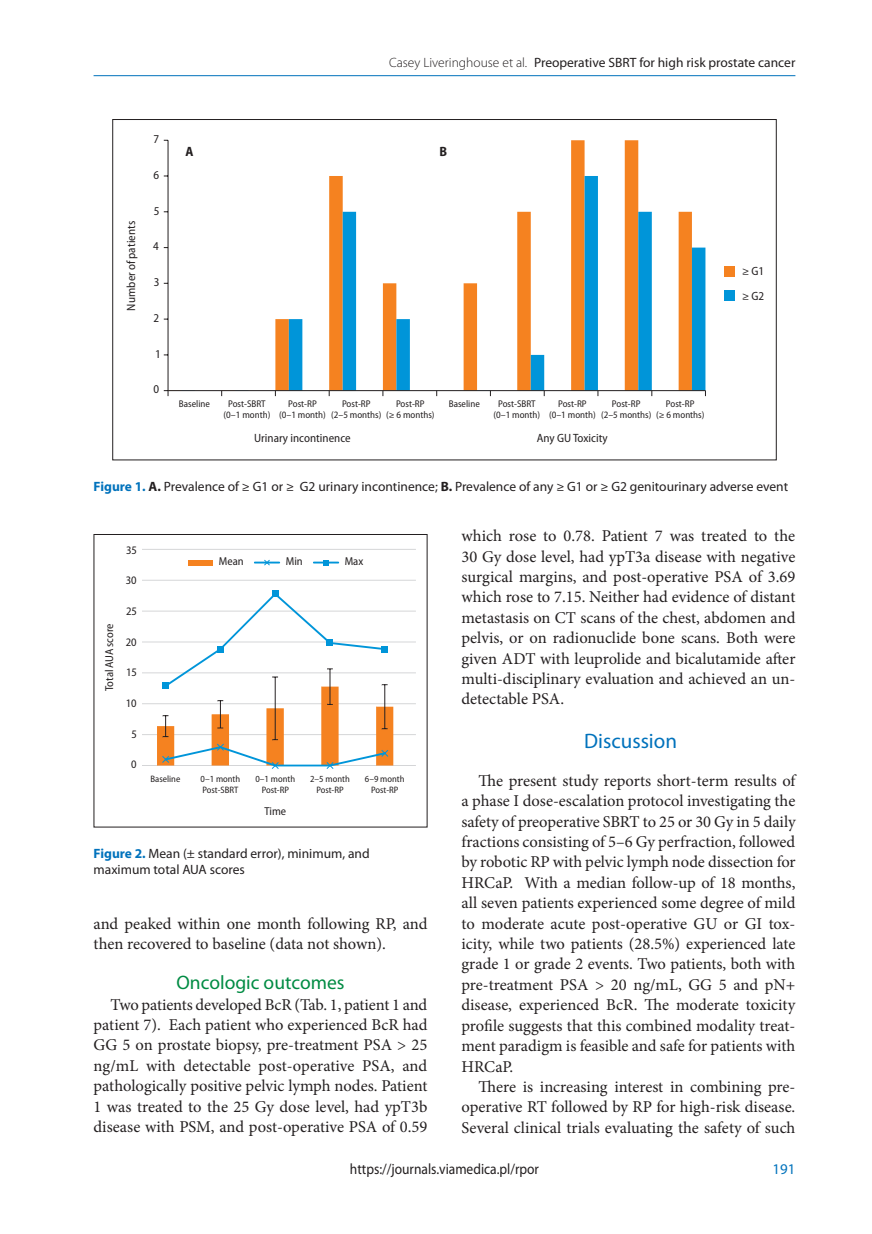
<style>
.page{position:relative;width:872px;height:1234px;background:#fff}
.page>*{position:absolute;margin:0;border:0;box-sizing:border-box;transform-origin:0 0}
.t1{font:21px "Myriad Pro";color:#0072bc}
.t2{font:19.5px "Myriad Pro";color:#008b43}
.t3{font:16.5px/20.4px "Minion Pro";color:#231f20;text-align:justify}
.t4{font:15px "Myriad Pro";color:#231f20;scale:.9 1}
.t5{font:14.85px "Myriad Pro";color:#0072bc}
.t6{font:13.5px/16.2px "Myriad Pro";color:#231f20}
.t7{font:700 semi-condensed 13.5px "Myriad Pro";color:#231f20}
.t8{font:semi-condensed 12px "Myriad Pro";color:#231f20}
.t9{font:semi-condensed 11.55px "Myriad Pro";color:#231f20}
.t10{font:semi-condensed 9.75px/10.9px "Myriad Pro";color:#231f20;text-align:center}
.t11{font:semi-condensed 9.3px/10.5px "Myriad Pro";color:#231f20;text-align:center}
.s1{font-weight:300}
.s2{font-weight:700;color:#0072bc}
.s3{font-weight:700}
</style>
<div class="page">
<hr style="left:94px;top:75px;width:701px;height:1px;background:#0072bc">
<svg style="left:329px;top:176px;width:27px;height:36px"></svg>
<svg style="left:463px;top:140px;width:176px;height:250px"></svg>
<svg style="left:477px;top:176px;width:228px;height:214px"></svg>
<hr style="left:168px;top:140px;width:1px;height:250px;background:#231f20">
<svg style="left:164px;top:390px;width:5px;height:6px"></svg>
<svg style="left:181px;top:212px;width:229px;height:184px"></svg>
<div style="left:724px;top:266px;width:11px;height:11px;background:#f58220"></div>
<div style="left:724px;top:290px;width:11px;height:10px;background:#0095d9"></div>
<hr style="left:168px;top:390px;width:537px;height:1px;background:#231f20">
<hr style="left:142px;top:548px;width:274px;height:1px;background:#d1d2d4">
<hr style="left:142px;top:579px;width:274px;height:1px;background:#d1d2d4">
<hr style="left:142px;top:610px;width:274px;height:1px;background:#d1d2d4">
<hr style="left:142px;top:641px;width:274px;height:1px;background:#d1d2d4">
<hr style="left:142px;top:672px;width:274px;height:1px;background:#d1d2d4">
<hr style="left:142px;top:703px;width:274px;height:1px;background:#d1d2d4">
<hr style="left:142px;top:734px;width:274px;height:1px;background:#d1d2d4">
<hr style="left:142px;top:764px;width:274px;height:1px;background:#d1d2d4">
<svg style="left:157px;top:592px;width:236px;height:176px"></svg>
<div style="left:162px;top:682px;width:7px;height:6px;background:#0095d9"></div>
<div style="left:217px;top:645px;width:6px;height:7px;background:#0095d9"></div>
<div style="left:272px;top:590px;width:6px;height:7px;background:#0095d9"></div>
<div style="left:327px;top:639px;width:6px;height:7px;background:#0095d9"></div>
<div style="left:381px;top:645px;width:7px;height:7px;background:#0095d9"></div>
<div style="left:188px;top:560px;width:24px;height:5px;background:#f58220"></div>
<hr style="left:254px;top:561px;width:26px;height:2px;background:#0095d9">
<svg style="left:264px;top:559px;width:6px;height:6px"></svg>
<hr style="left:313px;top:561px;width:26px;height:2px;background:#0095d9">
<svg style="left:323px;top:560px;width:5px;height:5px"></svg>
<p class="t6" style="left:389px;top:54px;width:408px"><span class="s1">Casey Liveringhouse et al.</span> Preoperative SBRT for high risk prostate cancer</p>
<p class="t8" style="left:125px;top:310px;width:91px;rotate:-90deg">Number of patients</p>
<p class="t8" style="left:153px;top:132px;width:7px">7</p>
<p class="t8" style="left:153px;top:168px;width:7px">6</p>
<p class="t8" style="left:154px;top:204px;width:7px">5</p>
<p class="t8" style="left:153px;top:240px;width:7px">4</p>
<p class="t8" style="left:154px;top:275px;width:7px">3</p>
<p class="t8" style="left:154px;top:311px;width:7px">2</p>
<p class="t8" style="left:155px;top:347px;width:7px">1</p>
<p class="t8" style="left:153px;top:383px;width:7px">0</p>
<p class="t7" style="left:185px;top:144px;width:10px">A</p>
<p class="t7" style="left:439px;top:144px;width:9px">B</p>
<p class="t10" style="left:179px;top:399px;width:33px">Baseline</p>
<p class="t10" style="left:224px;top:398px;width:48px">Post-SBRT (0–1 month)</p>
<p class="t10" style="left:279px;top:398px;width:48px">Post-RP (0–1 month)</p>
<p class="t10" style="left:331px;top:398px;width:52px">Post-RP<br>(2–5 months)</p>
<p class="t10" style="left:386px;top:398px;width:50px">Post-RP<br>(≥ 6 months)</p>
<p class="t10" style="left:449px;top:399px;width:33px">Baseline</p>
<p class="t8" style="left:254px;top:431px;width:98px">Urinary incontinence</p>
<p class="t10" style="left:493px;top:398px;width:48px">Post-SBRT (0–1 month)</p>
<p class="t10" style="left:549px;top:398px;width:48px">Post-RP (0–1 month)</p>
<p class="t10" style="left:601px;top:398px;width:52px">Post-RP<br>(2–5 months)</p>
<p class="t10" style="left:656px;top:398px;width:50px">Post-RP<br>(≥ 6 months)</p>
<p class="t8" style="left:537px;top:431px;width:72px">Any GU Toxicity</p>
<p class="t8" style="left:742px;top:265px;width:24px">≥ G1</p>
<p class="t8" style="left:742px;top:289px;width:24px">≥ G2</p>
<p class="t6" style="left:94px;top:478px;width:696px"><span class="s2">Figure 1.</span> <span class="s3">A.</span> Prevalence of ≥ G1 or ≥ G2 urinary incontinence; <span class="s3">B.</span> Prevalence of any ≥ G1 or ≥ G2 genitourinary adverse event</p>
<p class="t9" style="left:103px;top:691px;width:69px;rotate:-90deg">Total AUA score</p>
<p class="t9" style="left:126px;top:543px;width:12px">35</p>
<p class="t9" style="left:126px;top:574px;width:12px">30</p>
<p class="t9" style="left:126px;top:605px;width:12px">25</p>
<p class="t9" style="left:126px;top:635px;width:12px">20</p>
<p class="t9" style="left:126px;top:666px;width:12px">15</p>
<p class="t9" style="left:126px;top:696px;width:12px">10</p>
<p class="t9" style="left:131px;top:727px;width:7px">5</p>
<p class="t9" style="left:131px;top:758px;width:7px">0</p>
<p class="t11" style="left:151px;top:774px;width:31px">Baseline</p>
<p class="t9" style="left:219px;top:555px;width:26px">Mean</p>
<p class="t9" style="left:286px;top:555px;width:19px">Min</p>
<p class="t9" style="left:345px;top:555px;width:20px">Max</p>
<p class="t11" style="left:201px;top:773px;width:41px;text-align:left">0–1 month<br>Post-SBRT</p>
<p class="t11" style="left:255px;top:773px;width:41px">0–1 month<br>Post-RP</p>
<p class="t11" style="left:310px;top:773px;width:41px">2–5 month<br>Post-RP</p>
<p class="t11" style="left:365px;top:773px;width:41px">6–9 month<br>Post-RP</p>
<p class="t9" style="left:264px;top:804px;width:23px">Time</p>
<p class="t6" style="left:94px;top:845px;width:278px"><span class="s2">Figure 2.</span> Mean (± standard error), minimum, and maximum total AUA scores</p>
<p class="t3" style="left:94px;top:913px;width:335px">and peaked within one month following RP, and then recovered to baseline (data not shown).</p>
<p class="t2" style="left:176px;top:971px;width:169px">Oncologic outcomes</p>
<p class="t3" style="left:94px;top:994px;width:335px;text-indent:17px">Two patients developed BcR (Tab. 1, patient 1 and patient 7). Each patient who experienced BcR had GG 5 on prostate biopsy, pre-treatment PSA &gt; 25 ng/mL with detectable post-operative PSA, and pathologically positive pelvic lymph nodes. Patient 1 was treated to the 25 Gy dose level, had ypT3b disease with PSM, and post-operative PSA of 0.59</p>
<p class="t3" style="left:461px;top:525px;width:335px">which rose to 0.78. Patient 7 was treated to the 30 Gy dose level, had ypT3a disease with negative surgical margins, and post-operative PSA of 3.69 which rose to 7.15. Neither had evidence of distant metastasis on CT scans of the chest, abdomen and pelvis, or on radionuclide bone scans. Both were given ADT with leuprolide and bicalutamide after multi-disciplinary evaluation and achieved an un&shy;detectable PSA.</p>
<p class="t1" style="left:584px;top:729px;width:94px">Discussion</p>
<p class="t3" style="left:461px;top:770px;width:336px;text-indent:17px">The present study reports short-term results of a phase I dose-escalation protocol investigating the safety of preoperative SBRT to 25 or 30 Gy in 5 daily fractions consisting of 5–6 Gy perfraction, followed by robotic RP with pelvic lymph node dissection for HRCaP. With a median follow-up of 18 months, all seven patients experienced some degree of mild to moderate acute post-operative GU or GI tox&shy;icity, while two patients (28.5%) experienced late grade 1 or grade 2 events. Two patients, both with pre-treatment PSA &gt; 20 ng/mL, GG 5 and pN+ disease, experienced BcR. The moderate toxicity profile suggests that this combined modality treat&shy;ment paradigm is feasible and safe for patients with HRCaP.</p>
<p class="t3" style="left:461px;top:1076px;width:335px;text-indent:17px">There is increasing interest in combining pre&shy;operative RT followed by RP for high-risk disease.<br>Several clinical trials evaluating the safety of such</p>
<p class="t4" style="left:350px;top:1160px;width:212px">https://journals.viamedica.pl/rpor</p>
<p class="t5" style="left:772px;top:1160px;width:24px">191</p>
</div>
